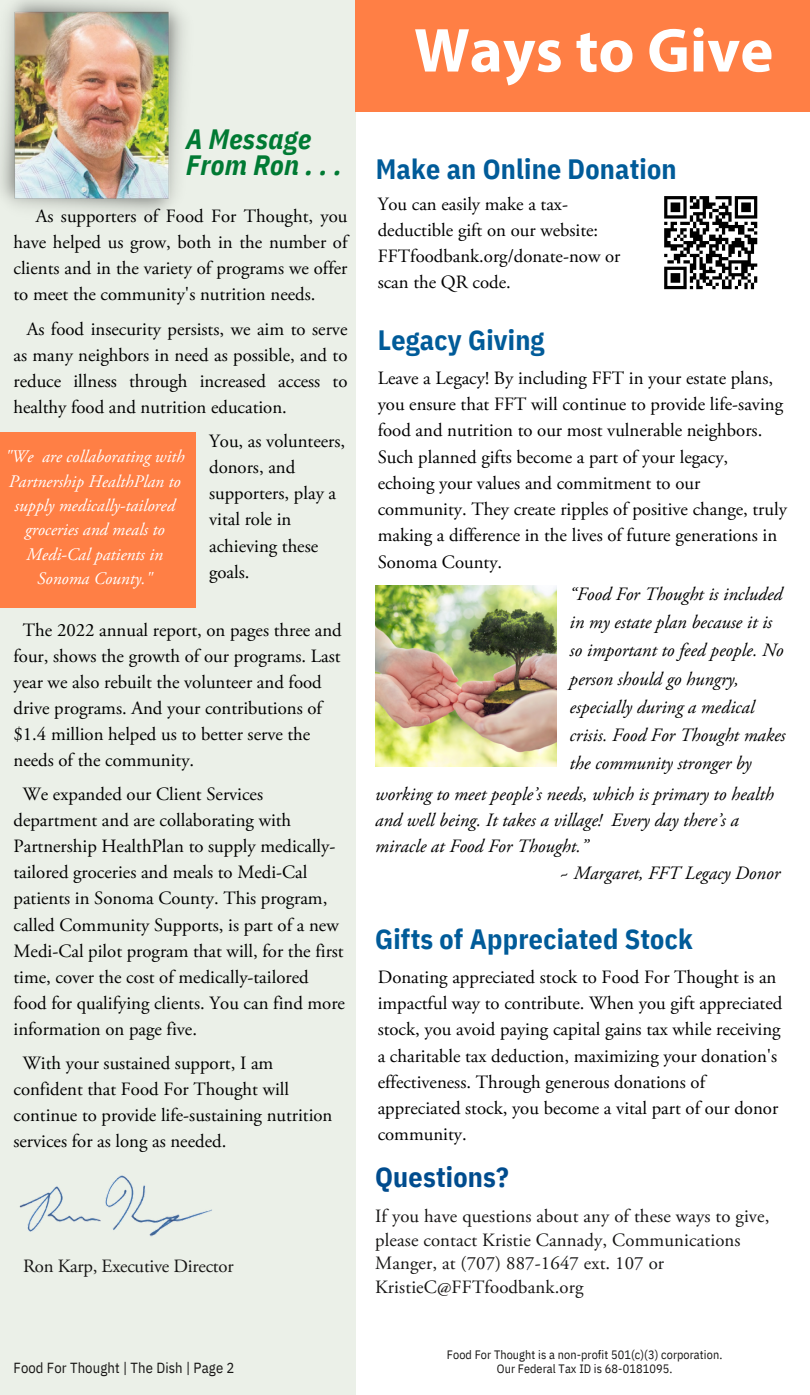
<style>
.page{position:relative;width:810px;height:1395px;background:#fff}
.page>*{position:absolute;margin:0;border:0;box-sizing:border-box;transform-origin:0 0}
.t1{font:700 62.62px "Myriad Pro";color:#fff}
.t2{font:700 28px "IBM Plex Sans Cond";letter-spacing:.01em;color:#004c8e}
.t3{font:700 27.88px "IBM Plex Sans Cond";letter-spacing:.01em;color:#005b99}
.t4{font:italic 700 27.88px/26.2px "IBM Plex Sans Cond";letter-spacing:.01em;color:#007a33}
.t5{font:18.75px/26px "Adobe Garamond Pro";color:#000}
.t6{font:italic 18.75px/28.1px "Adobe Garamond Pro";color:#000}
.t7{font:18.75px/23.5px "Adobe Garamond Pro";letter-spacing:.01em;color:#171615}
.t8{font:18.75px "Adobe Garamond Pro";letter-spacing:-.015em;color:#171615}
.t9{font:italic 17.62px/24.4px "Adobe Garamond Pro";color:#fff;text-align:center}
.t10{font:14.62px "IBM Plex Sans Cond";letter-spacing:.01em;color:#171615}
.t11{font:12.12px/13.6px "IBM Plex Sans Cond";letter-spacing:.01em;color:#171615;text-align:center}
</style>
<div class="page">
<div style="left:0;top:0;width:355px;height:1395px;background:#ebf0e8"></div>
<div style="left:355px;top:0;width:455px;height:112px;background:#ff7f45"></div>
<img style="left:0;top:0;width:184px;height:213px">
<img style="left:19px;top:1175px;width:193px;height:62px">
<div style="left:0;top:432px;width:196px;height:176px;background:#ff7f45"></div>
<img style="left:376px;top:586px;width:181px;height:181px">
<svg style="left:664px;top:196px;width:94px;height:94px"></svg>
<p class="t4" style="left:186px;top:125px;width:157px">A Message<br>From Ron . . .</p>
<p class="t5" style="left:14px;top:205px;width:335px;text-align:justify;text-indent:22px">As supporters of Food For Thought, you have helped us grow, both in the number of clients and in the variety of programs we offer to meet the community's nutrition needs.</p>
<p class="t5" style="left:14px;top:317px;width:335px;text-align:justify;text-indent:13px">As food insecurity persists, we aim to serve as many neighbors in need as possible, and to reduce illness through increased access to healthy food and nutrition education.</p>
<p class="t5" style="left:209px;top:429px;width:138px">You, as volunteers, donors, and supporters, play a vital role in achieving these goals.</p>
<p class="t9" style="left:5px;top:446px;width:181px">"We are collaborating with<br>Partnership HealthPlan to supply medically-tailored groceries and meals to<br>Medi-Cal patients in<br>Sonoma County."</p>
<p class="t5" style="left:14px;top:619px;width:330px;text-indent:9px">The 2022 annual report, on pages three and four, shows the growth of our programs. Last year we also rebuilt the volunteer and food drive programs. And your contributions of $1.4 million helped us to better serve the needs of the community.</p>
<p class="t5" style="left:14px;top:783px;width:333px;text-indent:9px">We expanded our Client Services department and are collaborating with Partnership HealthPlan to supply medically&shy;tailored groceries and meals to Medi-Cal patients in Sonoma County. This program, called Community Supports, is part of a new Medi-Cal pilot program that will, for the first time, cover the cost of medically-tailored food for qualifying clients. You can find more information on page five.</p>
<p class="t5" style="left:14px;top:1052px;width:320px;text-indent:9px">With your sustained support, I am confident that Food For Thought will continue to provide life-sustaining nutrition services for as long as needed.</p>
<p class="t8" style="left:23px;top:1258px;width:212px">Ron Karp, Executive Director</p>
<p class="t10" style="left:14px;top:1358px;width:222px">Food For Thought | The Dish | Page 2</p>
<p class="t1" style="left:414px;top:25px;width:361px">Ways to Give</p>
<p class="t3" style="left:376px;top:150px;width:302px">Make an Online Donation</p>
<p class="t5" style="left:378px;top:192px;width:244px">You can easily make a tax&shy;deductible gift on our website:<br>FFTfoodbank.org/donate-now or scan the QR code.</p>
<p class="t3" style="left:378px;top:322px;width:168px">Legacy Giving</p>
<p class="t5" style="left:378px;top:366px;width:411px">Leave a Legacy! By including FFT in your estate plans, you ensure that FFT will continue to provide life-saving food and nutrition to our most vulnerable neighbors.<br>Such planned gifts become a part of your legacy, echoing your values and commitment to our community. They create ripples of positive change, truly making a difference in the lives of future generations in Sonoma County.</p>
<p class="t6" style="left:570px;top:582px;width:217px">“Food For Thought is included in my estate plan because it is so important to feed people. No person should go hungry, especially during a medical crisis. Food For Thought makes the community stronger by</p>
<p class="t6" style="left:375px;top:783px;width:400px;line-height:26.2px">working to meet people’s needs, which is primary to health and well being. It takes a village! Every day there’s a miracle at Food For Thought.”</p>
<p class="t6" style="left:559px;top:860px;width:223px">~ Margaret, FFT Legacy Donor</p>
<p class="t3" style="left:375px;top:921px;width:319px">Gifts of Appreciated Stock</p>
<p class="t5" style="left:378px;top:965px;width:406px">Donating appreciated stock to Food For Thought is an impactful way to contribute. When you gift appreciated stock, you avoid paying capital gains tax while receiving a charitable tax deduction, maximizing your donation's effectiveness. Through generous donations of appreciated stock, you become a vital part of our donor community.</p>
<p class="t2" style="left:375px;top:1159px;width:135px">Questions?</p>
<p class="t7" style="left:375px;top:1206px;width:396px">If you have questions about any of these ways to give, please contact Kristie Cannady, Communications Manger, at (707) 887-1647 ext. 107 or KristieC@FFTfoodbank.org</p>
<p class="t11" style="left:447px;top:1348px;width:277px">Food For Thought is a non-profit 501(c)(3) corporation.<br>Our Federal Tax ID is 68-0181095.</p>
</div>
